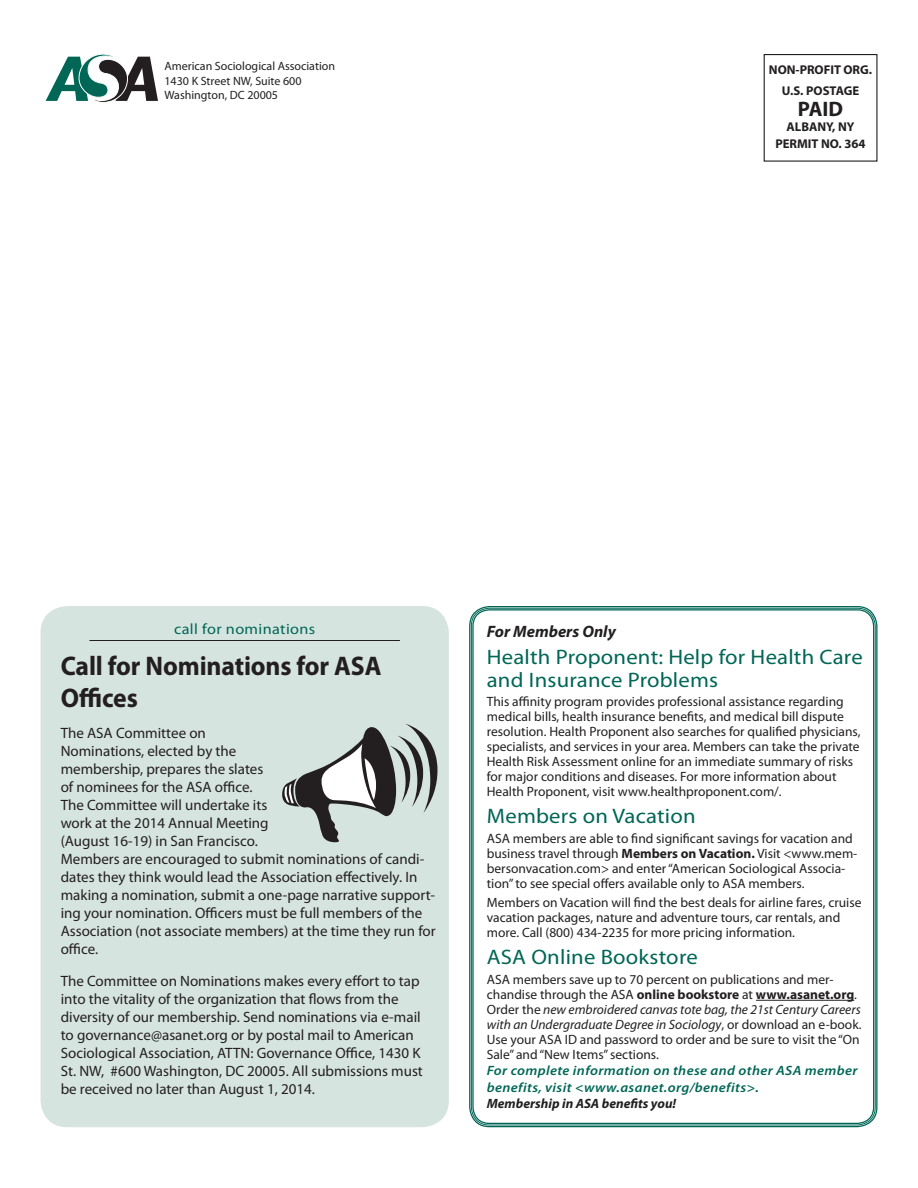
<style>
.page{position:relative;width:918px;height:1188px;background:#fff}
.page>*{position:absolute;margin:0;border:0;box-sizing:border-box;transform-origin:0 0}
.t1{font:700 27px/31.5px "Myriad Pro";letter-spacing:-.005em;color:#231f20;scale:.95 1}
.t2{font:21px/22.5px "Myriad Pro";letter-spacing:.01em;color:#006756;scale:1.08 1}
.t3{font:700 21px "Myriad Pro";color:#231f20}
.t4{font:italic 700 16.5px "Myriad Pro";color:#231f20}
.t5{font:15px/18px "Myriad Pro";color:#231f20}
.t6{font:15px "Myriad Pro";letter-spacing:.025em;color:#006756;scale:1.08 1}
.t7{font:13.5px/15px "Myriad Pro";color:#231f20}
.t8{font:italic 600 13.5px/16.5px "Myriad Pro";letter-spacing:.025em;color:#006756;scale:1.08 1}
.t9{font:italic 700 13.5px "Myriad Pro";color:#231f20}
.t10{font:700 12.75px/21px "Myriad Pro";color:#231f20;text-align:center}
.t11{font:12px/14.4px "Myriad Pro";color:#231f20}
.s1{font-weight:700}
.s2{font-style:italic}
</style>
<div class="page">
<div style="left:764px;top:54px;width:114px;height:108px;border:1px solid #231f20"></div>
<svg style="left:46px;top:54px;width:112px;height:49px"></svg>
<div style="left:40px;top:606px;width:409px;height:521px;background:#d6e4e0;border-radius:27px"></div>
<hr style="left:89px;top:640px;width:311px;height:1px;background:#231f20">
<hr style="left:756px;top:1000px;width:98px;height:1px;background:#231f20">
<svg style="left:282px;top:724px;width:155px;height:118px"></svg>
<p class="t11" style="left:165px;top:59px;width:172px">American Sociological Association<br>1430 K Street NW, Suite 600<br>Washington, DC 20005</p>
<p class="t10" style="left:769px;top:59px;width:105px">NON-PROFIT ORG.<br>U.S. POSTAGE</p>
<h2 class="t3" style="left:798px;top:95px;width:47px">PAID</h2>
<p class="t10" style="left:775px;top:118px;width:92px;line-height:16.5px">ALBANY, NY<br>PERMIT NO. 364</p>
<p class="t6" style="left:174px;top:620px;width:132px">call for nominations</p>
<h1 class="t1" style="left:61px;top:650px;width:339px">Call for Nominations for ASA<br>Offices</h1>
<p class="t5" style="left:61px;top:725px;width:376px">The ASA Committee on<br>Nominations, elected by the<br>membership, prepares the slates<br>of nominees for the ASA office.<br>The Committee will undertake its<br>work at the 2014 Annual Meeting<br>(August 16-19) in San Francisco.<br>Members are encouraged to submit nominations of candi&shy;dates they think would lead the Association effectively. In making a nomination, submit a one-page narrative support&shy;ing your nomination. Officers must be full members of the Association (not associate members) at the time they run for office.</p>
<p class="t5" style="left:61px;top:972px;width:364px">The Committee on Nominations makes every effort to tap into the vitality of the organization that flows from the diversity of our membership. Send nominations via e-mail to governance@asanet.org or by postal mail to American Sociological Association, ATTN: Governance Office, 1430 K St. NW, #600 Washington, DC 20005. All submissions must be received no later than August 1, 2014.</p>
<p class="t4" style="left:487px;top:621px;width:131px">For Members Only</p>
<h2 class="t2" style="left:487px;top:647px;width:350px">Health Proponent: Help for Health Care and Insurance Problems</h2>
<p class="t7" style="left:487px;top:695px;width:375px">This affinity program provides professional assistance regarding medical bills, health insurance benefits, and medical bill dispute resolution. Health Proponent also searches for qualified physicians, specialists, and services in your area. Members can take the private Health Risk Assessment online for an immediate summary of risks for major conditions and diseases. For more information about Health Proponent, visit www.healthproponent.com/.</p>
<h2 class="t2" style="left:487px;top:806px;width:195px">Members on Vacation</h2>
<p class="t7" style="left:487px;top:831px;width:372px">ASA members are able to find significant savings for vacation and business travel through <span class="s1">Members on Vacation.</span> Visit &lt;www.mem&shy;bersonvacation.com&gt; and enter “American Sociological Associa&shy;tion” to see special offers available only to ASA members.</p>
<p class="t7" style="left:487px;top:896px;width:376px">Members on Vacation will find the best deals for airline fares, cruise vacation packages, nature and adventure tours, car rentals, and more. Call (800) 434-2235 for more pricing information.</p>
<h2 class="t2" style="left:487px;top:947px;width:197px">ASA Online Bookstore</h2>
<p class="t7" style="left:487px;top:972px;width:376px">ASA members save up to 70 percent on publications and mer&shy;chandise through the ASA <span class="s1">online bookstore</span> at <span class="s1">www.asanet.org</span>.<br>Order the <span class="s2">new embroidered canvas tote bag, the 21st Century Careers with an Undergraduate Degree in Sociology</span>, or download an e-book.<br>Use your ASA ID and password to order and be sure to visit the “On Sale” and “New Items” sections.</p>
<p class="t8" style="left:487px;top:1062px;width:345px">For complete information on these and other ASA member benefits, visit &lt;www.asanet.org/benefits&gt;.</p>
<p class="t9" style="left:487px;top:1095px;width:191px">Membership in ASA benefits you!</p>
</div>
